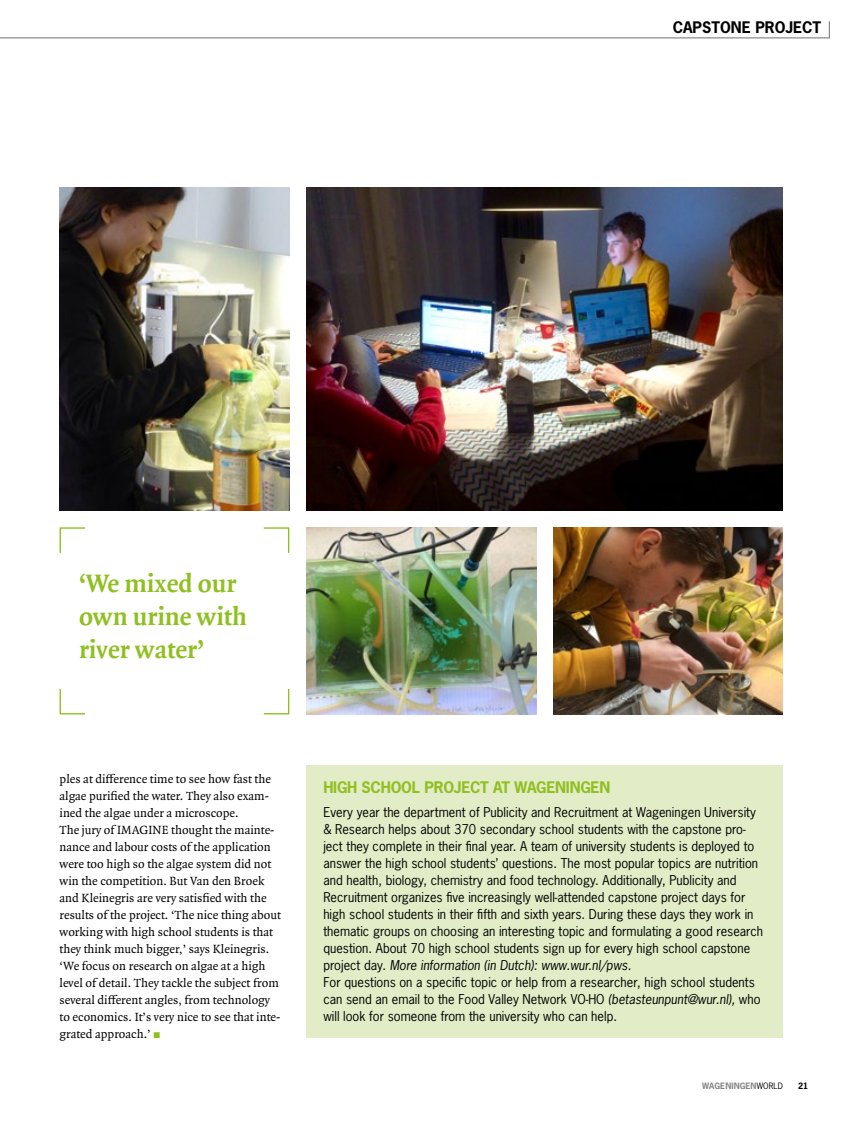
<style>
.page{position:relative;width:851px;height:1127px;background:#fff}
.page>*{position:absolute;margin:0;border:0;box-sizing:border-box;transform-origin:0 0}
.t1{font:700 27px/33px "Quadraat OT";color:#90bf21}
.t2{font:700 15px "News Gothic Std";letter-spacing:-.015em;color:#90bf21}
.t3{font:700 15px "News Gothic Std";color:#000}
.t4{font:12.75px/17px "News Gothic Std";color:#000}
.t5{font:12.75px/17px "Quadraat OT";color:#000}
.t6{font:700 8.25px "News Gothic Std";letter-spacing:.01em;color:#878787}
.t7{font:700 8.25px "News Gothic Std";color:#000}
.s1{font-style:italic}
.s2{font-weight:400;color:#000}
</style>
<div class="page">
<div style="left:306px;top:765px;width:476px;height:272px;background:#e2ecc6"></div>
<img style="left:553px;top:527px;width:229px;height:187px">
<img style="left:306px;top:527px;width:230px;height:187px">
<img style="left:60px;top:187px;width:229px;height:323px">
<svg style="left:59px;top:689px;width:27px;height:26px"></svg>
<svg style="left:59px;top:527px;width:27px;height:26px"></svg>
<svg style="left:263px;top:527px;width:27px;height:26px"></svg>
<svg style="left:263px;top:689px;width:27px;height:26px"></svg>
<img style="left:306px;top:187px;width:476px;height:323px">
<svg style="left:0;top:21px;width:830px;height:18px"></svg>
<h1 class="t1" style="left:79px;top:566px;width:169px">‘We mixed our own urine with river water’</h1>
<p class="t3" style="left:672px;top:17px;width:150px">CAPSTONE PROJECT</p>
<p class="t5" style="left:60px;top:770px;width:223px">ples at difference time to see how fast the algae purified the water. They also exam&shy;ined the algae under a microscope.<br>The jury of IMAGINE thought the mainte&shy;nance and labour costs of the application were too high so the algae system did not win the competition. But Van den Broek and Kleinegris are very satisfied with the results of the project. ‘The nice thing about working with high school students is that they think much bigger,’ says Kleinegris. ‘We focus on research on algae at a high level of detail. They tackle the subject from several different angles, from technology to economics. It’s very nice to see that inte&shy;grated approach.’</p>
<p class="t2" style="left:323px;top:777px;width:288px">HIGH SCHOOL PROJECT AT WAGENINGEN</p>
<p class="t4" style="left:323px;top:803px;width:441px">Every year the department of Publicity and Recruitment at Wageningen University &amp; Research helps about 370 secondary school students with the capstone pro&shy;ject they complete in their final year. A team of university students is deployed to answer the high school students’ questions. The most popular topics are nutrition and health, biology, chemistry and food technology. Additionally, Publicity and Recruitment organizes five increasingly well-attended capstone project days for high school students in their fifth and sixth years. During these days they work in thematic groups on choosing an interesting topic and formulating a good research question. About 70 high school students sign up for every high school capstone project day. <span class="s1">More information (in Dutch): www.wur.nl/pws.<br></span>For questions on a specific topic or help from a researcher, high school students can send an email to the Food Valley Network VO-HO <span class="s1">(betasteunpunt@wur.nl),</span> who will look for someone from the university who can help.</p>
<p class="t6" style="left:702px;top:1080px;width:82px">WAGENINGEN<span class="s2">WORLD</span></p>
<p class="t7" style="left:798px;top:1080px;width:12px">21</p>
</div>
